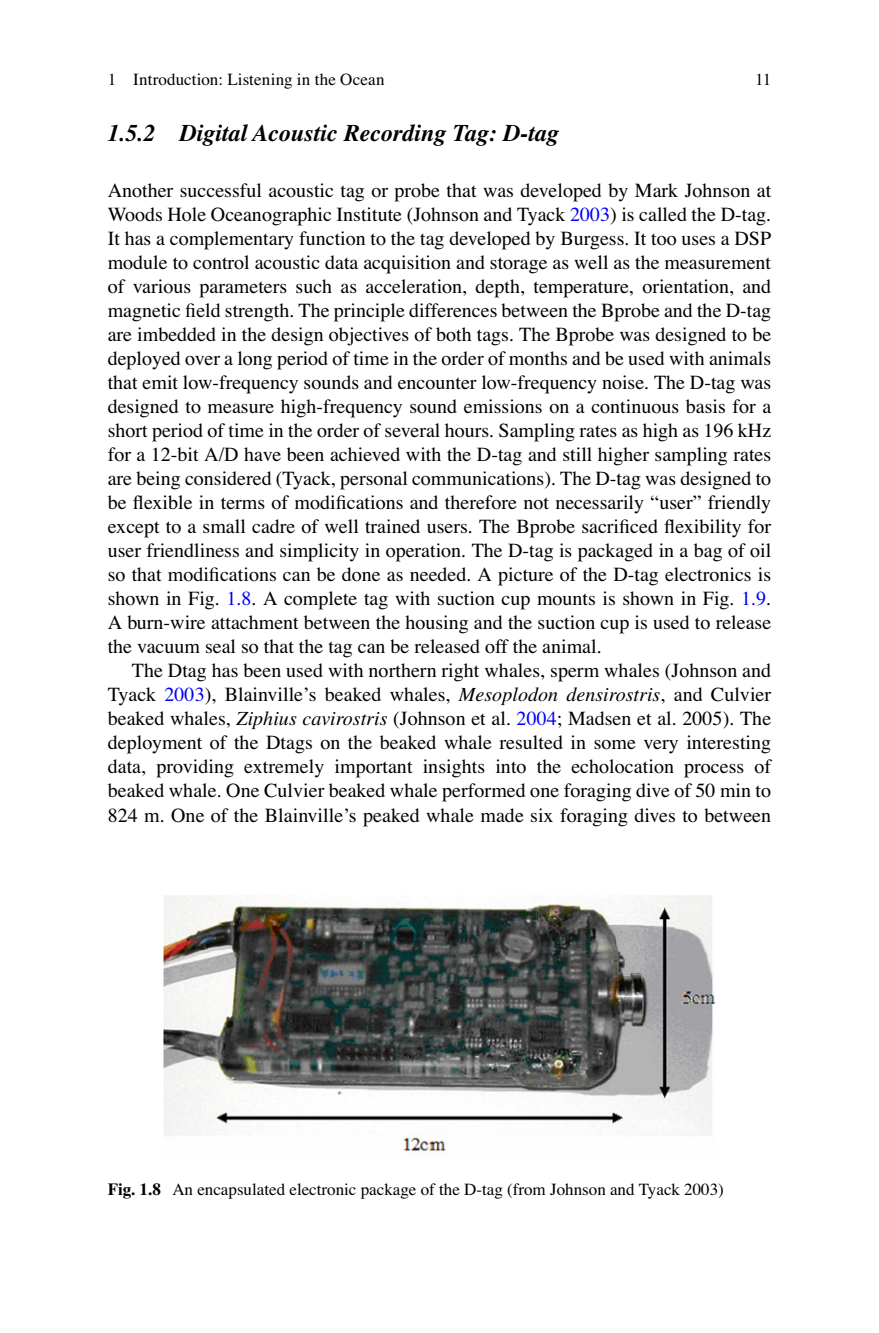
<style>
.page{position:relative;width:879px;height:1333px;background:#fff}
.page>*{position:absolute;margin:0;border:0;box-sizing:border-box;transform-origin:0 0}
.t1{font:italic 700 24px "Nwljdp Times";color:#000}
.t2{font:20px/24px "Hxsmwl Times";color:#000;text-align:justify}
.t3{font:17px "Hxsmwl Times";color:#000}
.s1{color:#0000fa}
.s2{font-family:"Ggjdlv Times";font-style:italic}
.s3{font-family:"Pscbwx Times";font-weight:700}
</style>
<div class="page">
<img style="left:163px;top:895px;width:552px;height:262px">
<p class="t3" style="left:108px;top:73px;width:278px">1 Introduction: Listening in the Ocean</p>
<p class="t3" style="left:755px;top:73px;width:17px">11</p>
<p class="t1" style="left:108px;top:124px;width:453px">1.5.2 Digital Acoustic Recording Tag: D-tag</p>
<p class="t2" style="left:108px;top:180px;width:665px">Another successful acoustic tag or probe that was developed by Mark Johnson at Woods Hole Oceanographic Institute (Johnson and Tyack <span class="s1">2003</span> ) is called the D-tag.<br>It has a complementary function to the tag developed by Burgess. It too uses a DSP module to control acoustic data acquisition and storage as well as the measurement of various parameters such as acceleration, depth , temperature, orientation, and magnetic field strength. The principle differences between the Bprobe and the D-tag are imbedded in the design objectives of both tags. The Bprobe was designed to be deployed over a long period of time in the order of months and be used with animals that emit low-frequency sounds and encounter low-frequency noise. The D-tag was designed to measure high-frequency sound emissions on a continuous basis for a short period of time in the order of several hours. Sampling rates as high as 196 kHz for a 12-bit A/D have been achieved with the D-tag and still higher sampling rates are being considered (Tyack, personal communications). The D-tag was designed to be flexible in terms of modifications and therefore not necessarily “user” friendly except to a small cadre of well trained users. The Bprobe sacrificed flexibility for user friendliness and simplicity in operation. The D-tag is packaged in a bag of oil so that modifications can be done as needed. A picture of the D-tag electronics is shown in Fig. <span class="s1">1.8</span> . A complete tag with suction cup mounts is shown in Fig. <span class="s1">1.9</span> .<br>A burn-wire attachment between the housing and the suction cup is used to release the vacuum seal so that the tag can be released off the animal.</p>
<p class="t2" style="left:108px;top:660px;width:665px;text-indent:24px">The Dtag has been used with northern right whales, sperm whale s (Johnson and Tyack <span class="s1">2003</span> ), Blainville’s beaked whale s, <span class="s2">Mesoplodon densirostris</span> , and Culvier beaked whales, <span class="s2">Ziphius cavirostris</span> (Johnson et al. <span class="s1">2004</span> ; Madsen et al. 2005). The deployment of the Dtags on the beaked whale resulted in some very interesting data, providing extremely important insights into the echolocation process of beaked whale. One Culvier beaked whale performed one foraging dive of 50 min to 824 m. One of the Blainville’s peaked whale made six foraging dives to between</p>
<p class="t3" style="left:108px;top:1182px;width:618px"><span class="s3">Fig. 1.8</span> An encapsulated electronic package of the D-tag (from Johnson and Tyack 2003)</p>
</div>
